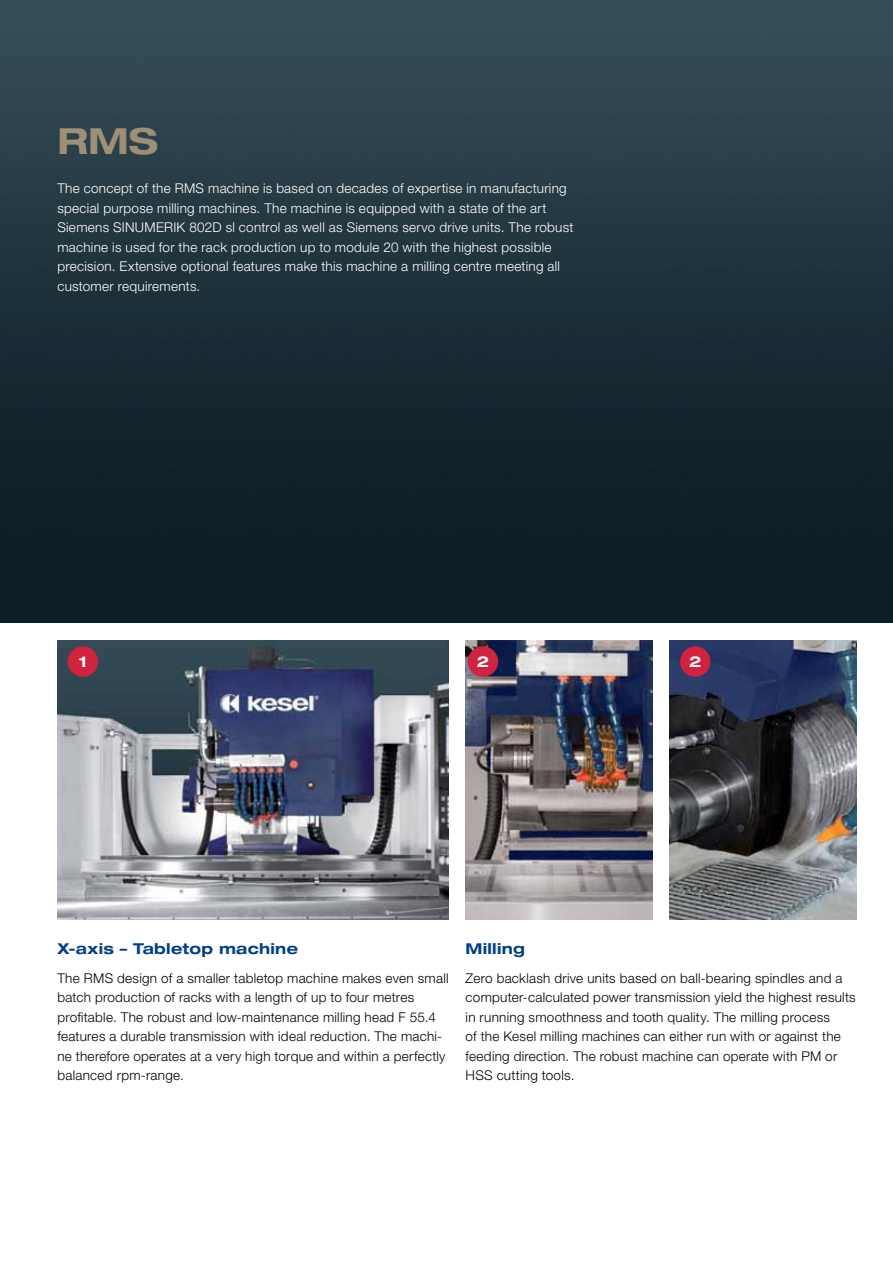
<style>
.page{position:relative;width:893px;height:1263px;background:#fff}
.page>*{position:absolute;margin:0;border:0;box-sizing:border-box;transform-origin:0 0}
.t1{font:700 expanded 36px "Helvetica Neue LT Std";color:#9e8f75}
.t2{font:700 expanded 15px "Helvetica Neue LT Std";letter-spacing:.02em;color:#023f88}
.t3{font:700 expanded 15px "Helvetica Neue LT Std";color:#fff}
.t4{font:300 13.5px/19.5px "Helvetica Neue LT Std";letter-spacing:.02em;color:#000}
.t5{font:300 13.5px/19.5px "Helvetica Neue LT Std";letter-spacing:.02em;color:#fff}
</style>
<div class="page">
<img style="left:57px;top:640px;width:392px;height:279px">
<img style="left:0;top:0;width:893px;height:623px">
<img style="left:466px;top:640px;width:187px;height:279px">
<img style="left:670px;top:640px;width:187px;height:279px">
<div style="left:68px;top:646px;width:30px;height:31px;background:#d1223e;border-radius:50%"></div>
<div style="left:468px;top:646px;width:30px;height:31px;background:#d1223e;border-radius:50%"></div>
<div style="left:680px;top:646px;width:30px;height:31px;background:#d1223e;border-radius:50%"></div>
<h1 class="t1" style="left:57px;top:119px;width:102px">RMS</h1>
<p class="t5" style="left:57px;top:178px;width:518px">The concept of the RMS machine is based on decades of expertise in manufacturing special purpose milling machines. The machine is equipped with a state of the art Siemens SINUMERIK 802D sl control as well as Siemens servo drive units. The robust machine is used for the rack production up to module 20 with the highest possible precision. Extensive optional features make this machine a milling centre meeting all customer requirements.</p>
<p class="t3" style="left:79px;top:652px;width:10px">1</p>
<p class="t3" style="left:477px;top:652px;width:14px">2</p>
<p class="t3" style="left:689px;top:652px;width:14px">2</p>
<p class="t2" style="left:57px;top:939px;width:242px">X-axis – Tabletop machine</p>
<p class="t4" style="left:57px;top:968px;width:393px">The RMS design of a smaller tabletop machine makes even small batch production of racks with a length of up to four metres profitable. The robust and low-maintenance milling head F 55.4 features a durable transmission with ideal reduction. The machi&shy;ne therefore operates at a very high torque and within a perfectly balanced rpm-range.</p>
<p class="t2" style="left:466px;top:939px;width:61px">Milling</p>
<p class="t4" style="left:466px;top:968px;width:392px">Zero backlash drive units based on ball-bearing spindles and a computer-calculated power transmission yield the highest results in running smoothness and tooth quality. The milling process<br>of the Kesel milling machines can either run with or against the feeding direction. The robust machine can operate with PM or HSS cutting tools.</p>
</div>
